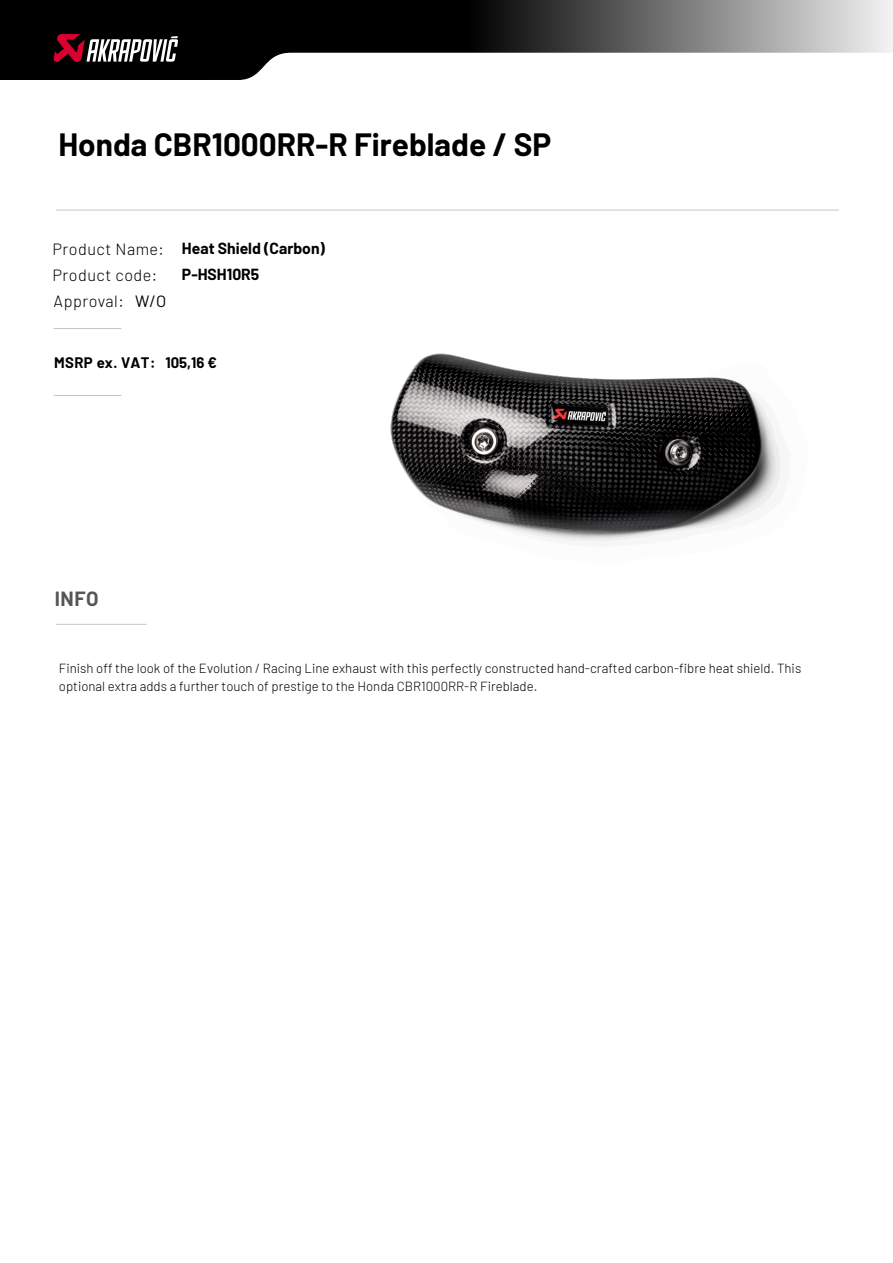
<style>
.page{position:relative;width:893px;height:1263px;background:#fff}
.page>*{position:absolute;margin:0;border:0;box-sizing:border-box;transform-origin:0 0}
.t1{font:700 31.5px "Barlow";color:#000}
.t2{font:700 20.1px "Barlow";color:#565656}
.t3{font:16.35px "Barlow";color:#000}
.t4{font:300 16.2px "Barlow";letter-spacing:.03em;color:#000}
.t5{font:700 15.75px/26.4px "Barlow";color:#000}
.t6{font:700 14.85px "Barlow";letter-spacing:.03em;color:#000}
.t7{font:700 14.85px "Barlow";color:#000}
.t8{font:300 13.2px/18px "Barlow";color:#000}
</style>
<div class="page">
<img style="left:390px;top:353px;width:391px;height:188px">
<svg style="left:0;top:0;width:893px;height:80px"></svg>
<svg style="left:53px;top:34px;width:125px;height:29px"></svg>
<hr style="left:54px;top:328px;width:67px;height:1px;background:#c3c6c7">
<hr style="left:54px;top:395px;width:67px;height:1px;background:#c3c6c7">
<hr style="left:56px;top:624px;width:91px;height:1px;background:#c3c6c7">
<hr style="left:56px;top:210px;width:783px;height:1px;background:#c3c6c7">
<h1 class="t1" style="left:58px;top:125px;width:494px">Honda CBR1000RR-R Fireblade / SP</h1>
<p class="t4" style="left:53px;top:237px;width:113px">Product Name:</p>
<p class="t4" style="left:53px;top:263px;width:106px">Product code:</p>
<p class="t4" style="left:54px;top:290px;width:72px">Approval:</p>
<p class="t3" style="left:135px;top:291px;width:33px">W/O</p>
<p class="t5" style="left:182px;top:234px;width:145px">Heat Shield (Carbon)<br>P-HSH10R5</p>
<p class="t6" style="left:54px;top:352px;width:103px">MSRP ex. VAT:</p>
<p class="t7" style="left:165px;top:353px;width:53px">105,16 €</p>
<h2 class="t2" style="left:55px;top:584px;width:45px">INFO</h2>
<p class="t8" style="left:59px;top:658px;width:744px">Finish off the look of the Evolution / Racing Line exhaust with this perfectly constructed hand-crafted carbon-fibre heat shield. This optional extra adds a further touch of prestige to the Honda CBR1000RR-R Fireblade.</p>
</div>
